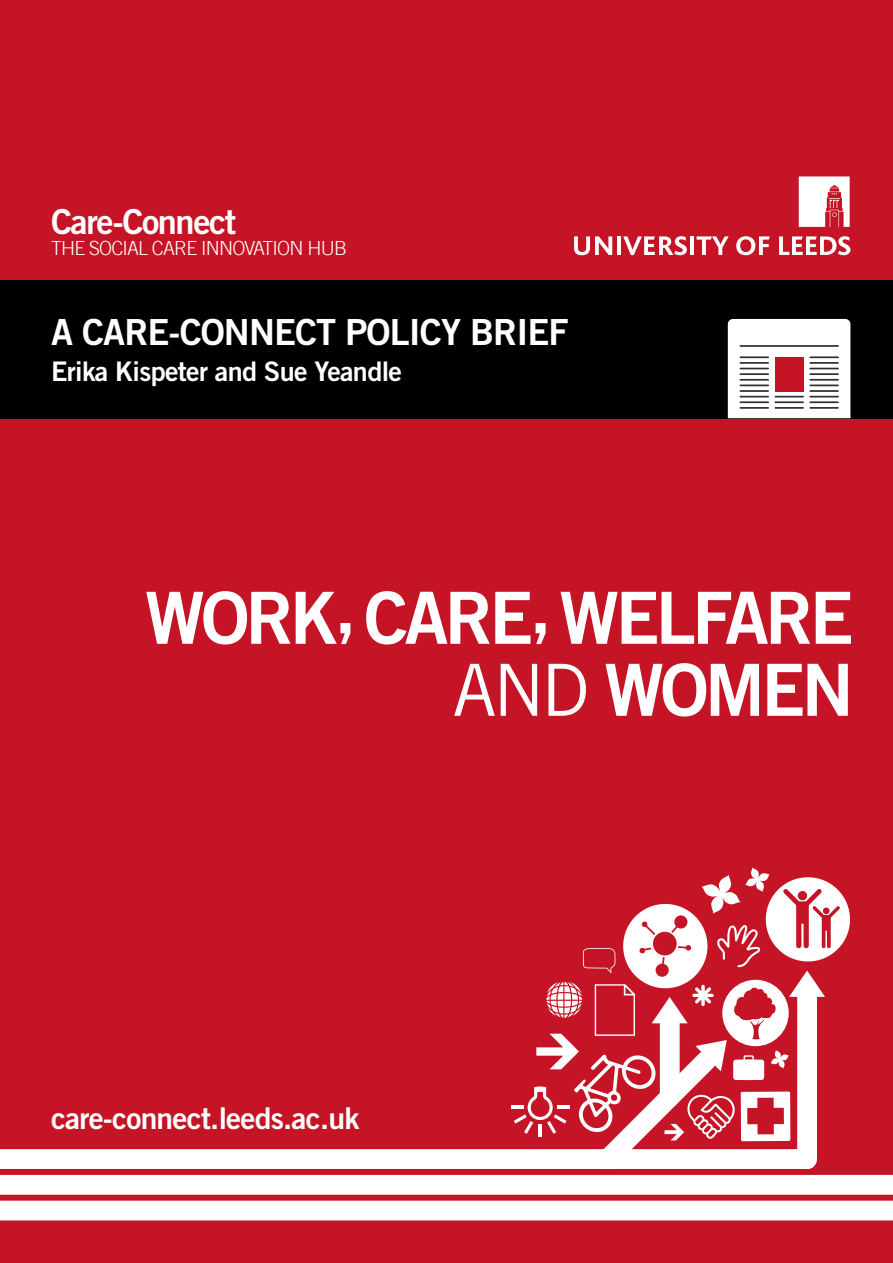
<style>
.page{position:relative;width:893px;height:1263px;background:#c41425}
.page>*{position:absolute;margin:0;border:0;box-sizing:border-box;transform-origin:0 0}
.t1{font:72px/72px "Trade Gothic LT Std Bd 2";letter-spacing:-.05em;color:#fff;text-align:right}
.t2{font:36px "Trade Gothic LT Std Bd 2";letter-spacing:-.025em;color:#fff}
.t3{font:34.35px "Trade Gothic LT Std Bd 2";letter-spacing:-.04em;color:#fff}
.t4{font:30px "Trade Gothic LT Std Bd 2";letter-spacing:-.025em;color:#fff}
.t5{font:27px "Trade Gothic LT Std Bd 2";letter-spacing:-.025em;color:#fff}
.t6{font:300 19.5px "Trade Gothic LT";letter-spacing:-.04em;color:#fff}
.s1{font-family:"Trade Gothic LT Std"}
</style>
<div class="page">
<div style="left:0;top:281px;width:893px;height:138px;background:#000"></div>
<svg style="left:728px;top:319px;width:122px;height:99px;background:#e7e7e7"></svg>
<hr style="left:775px;top:401px;width:28px;height:2px;background:#30302e">
<hr style="left:775px;top:407px;width:28px;height:2px;background:#30302e">
<div style="left:775px;top:357px;width:29px;height:35px;background:#c41425"></div>
<svg style="left:0;top:1175px;width:893px;height:45px;background:#f7e0e2"></svg>
<svg style="left:0;top:867px;width:850px;height:302px"></svg>
<svg style="left:799px;top:176px;width:51px;height:51px;background:#f1c9cd"></svg>
<svg style="left:574px;top:236px;width:38px;height:19px"></svg>
<hr style="left:617px;top:236px;width:4px;height:19px;background:#fff">
<svg style="left:623px;top:236px;width:64px;height:19px"></svg>
<hr style="left:690px;top:236px;width:4px;height:19px;background:#fff">
<svg style="left:697px;top:236px;width:32px;height:19px"></svg>
<svg style="left:736px;top:236px;width:34px;height:19px"></svg>
<svg style="left:779px;top:236px;width:71px;height:19px"></svg>
<p class="t3" style="left:51px;top:200px;width:187px">Care-Connect</p>
<p class="t6" style="left:51px;top:236px;width:297px">THE SOCIAL CARE INNOVATION HUB</p>
<h2 class="t2" style="left:51px;top:310px;width:519px">A CARE-CONNECT POLICY BRIEF</h2>
<p class="t5" style="left:51px;top:355px;width:352px">Erika Kispeter and Sue Yeandle</p>
<h1 class="t1" style="left:145px;top:581px;width:710px">WORK, CARE, WELFARE<br><span class="s1">AND</span> WOMEN</h1>
<p class="t4" style="left:51px;top:1100px;width:310px">care-connect.leeds.ac.uk</p>
</div>
